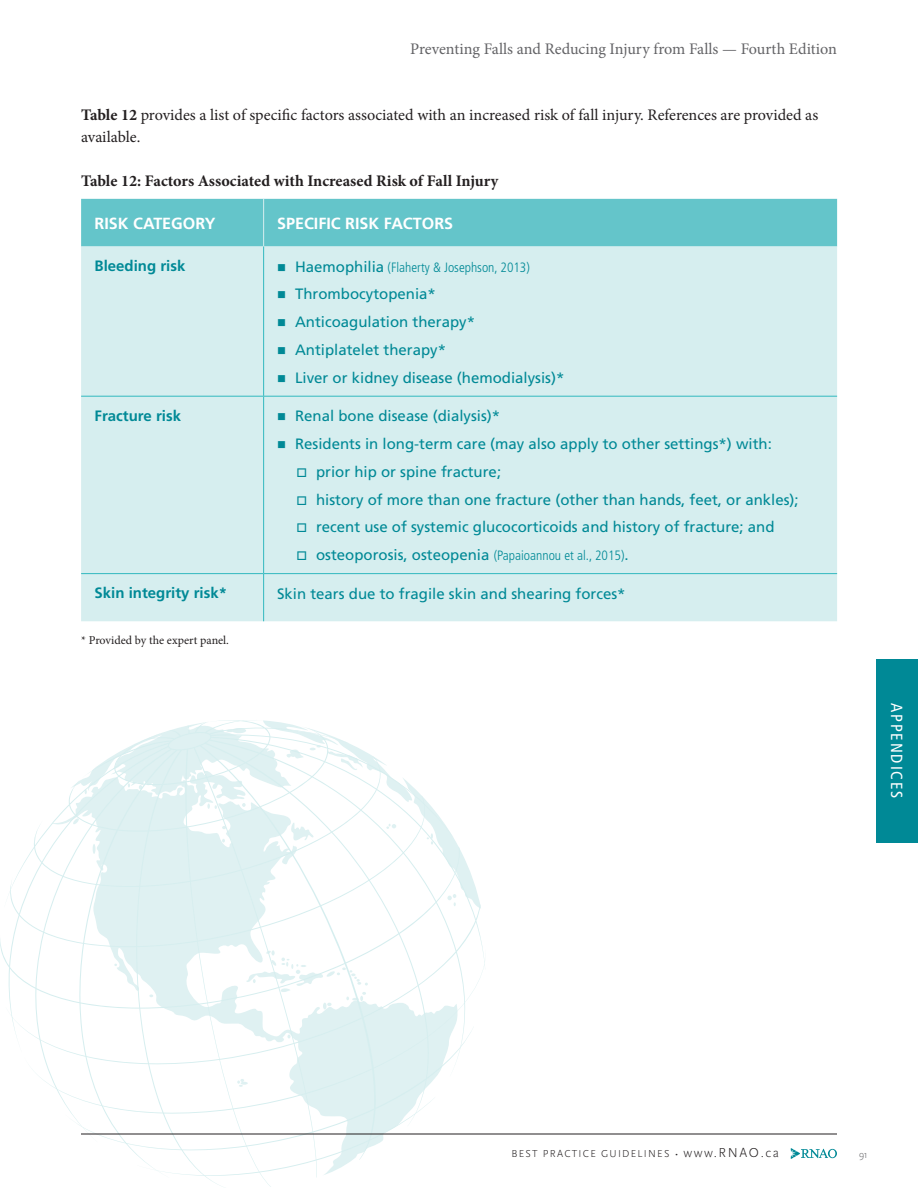
<style>
.page{position:relative;width:918px;height:1188px;background:#fff}
.page>*{position:absolute;margin:0;border:0;box-sizing:border-box;transform-origin:0 0}
.t1{font:16.2px/22.2px "Minion Pro";color:#231f20}
.t2{font:16.2px "Minion Pro";color:#636366}
.MAIN___figure___head{font:700 16.2px "Minion Pro";color:#231f20}
.RECO_TABLE___HEADER{font:700 16.2px "Frutiger";color:#fff}
.t3{font:condensed 16.2px "Frutiger";letter-spacing:.12em;color:#fff}
.RECO_TABLE___Tabs_2{font:15px "Frutiger";color:#008996}
.RECO_TABLE___Tabs{font:15px "Frutiger";color:#008996}
.RECO_TABLE__main_tex{font:15px "Frutiger";color:#008996}
.RECO_TABLE__main_tex-2{font:700 15px "Frutiger";color:#008996}
.RECO_TABLE___Tabs-2{font:300 condensed 13.5px "Frutiger";color:#008996}
.FOOTNOTES{font:12px "Minion Pro";color:#231f20}
.t4{font:300 10.5px "Scala Sans OT";letter-spacing:.12em;color:#231f20}
.t5{font:300 10.5px "Scala Sans OT";color:#636366}
.s1{font-weight:700}
.s2{font-weight:400;font-stretch:normal;font-size:15px}
.s3{font-weight:300;font-stretch:condensed;font-size:13.5px}
.s4{font-size:13.5px}
</style>
<div class="page">
<svg style="left:791px;top:1148px;width:46px;height:11px"></svg>
<div style="left:876px;top:659px;width:42px;height:183px;background:#008996"></div>
<div style="left:81px;top:199px;width:756px;height:48px;background:#64c5ca"></div>
<div style="left:81px;top:247px;width:756px;height:374px;background:#d6eeef"></div>
<hr style="left:263px;top:199px;width:1px;height:48px;background:#d6eeef">
<hr style="left:263px;top:247px;width:1px;height:149px;background:#32b9bf">
<hr style="left:81px;top:396px;width:183px;height:1px;background:#32b9bf">
<hr style="left:264px;top:396px;width:573px;height:1px;background:#32b9bf">
<hr style="left:263px;top:397px;width:1px;height:176px;background:#32b9bf">
<hr style="left:81px;top:573px;width:183px;height:1px;background:#32b9bf">
<hr style="left:264px;top:573px;width:573px;height:1px;background:#32b9bf">
<hr style="left:263px;top:574px;width:1px;height:47px;background:#32b9bf">
<svg style="left:0;top:720px;width:486px;height:467px"></svg>
<hr style="left:81px;top:1134px;width:756px;height:1px;background:#231f20">
<p class="t2" style="left:410px;top:38px;width:428px">Preventing Falls and Reducing Injury from Falls — Fourth Edition</p>
<p class="t1" style="left:81px;top:104px;width:739px"><span class="s1">Table 12</span> provides a list of specific factors associated with an increased risk of fall injury. References are provided as available.</p>
<p class="MAIN___figure___head" style="left:81px;top:170px;width:419px">Table 12: Factors Associated with Increased Risk of Fall Injury</p>
<p class="RECO_TABLE___HEADER" style="left:95px;top:214px;width:122px">RISK CATEGORY</p>
<p class="RECO_TABLE___HEADER" style="left:277px;top:214px;width:178px">SPECIFIC RISK FACTORS</p>
<p class="RECO_TABLE__main_tex-2" style="left:95px;top:257px;width:92px">Bleeding risk</p>
<p class="RECO_TABLE___Tabs-2" style="left:277px;top:259px;width:254px">■ <span class="s2">Haemophilia</span> (Flaherty &amp; Josephson, 2013)</p>
<p class="RECO_TABLE___Tabs" style="left:277px;top:285px;width:160px">■ Thrombocytopenia*</p>
<p class="RECO_TABLE___Tabs" style="left:277px;top:313px;width:200px">■ Anticoagulation therapy*</p>
<p class="RECO_TABLE___Tabs" style="left:277px;top:341px;width:170px">■ Antiplatelet therapy*</p>
<p class="RECO_TABLE___Tabs" style="left:277px;top:369px;width:289px">■ Liver or kidney disease (hemodialysis)*</p>
<p class="RECO_TABLE__main_tex-2" style="left:95px;top:407px;width:88px">Fracture risk</p>
<p class="RECO_TABLE___Tabs" style="left:277px;top:407px;width:225px">■ Renal bone disease (dialysis)*</p>
<p class="RECO_TABLE___Tabs" style="left:277px;top:435px;width:496px">■ Residents in long-term care (may also apply to other settings*) with:</p>
<p class="RECO_TABLE___Tabs_2" style="left:297px;top:463px;width:206px">□ prior hip or spine fracture;</p>
<p class="RECO_TABLE___Tabs_2" style="left:297px;top:491px;width:504px">□ history of more than one fracture (other than hands, feet, or ankles);</p>
<p class="RECO_TABLE___Tabs_2" style="left:297px;top:518px;width:479px">□ recent use of systemic glucocorticoids and history of fracture; and</p>
<p class="RECO_TABLE___Tabs_2" style="left:297px;top:546px;width:334px">□ osteoporosis, osteopenia <span class="s3">(Papaioannou et al., 2015)</span>.</p>
<p class="RECO_TABLE__main_tex-2" style="left:95px;top:584px;width:134px">Skin integrity risk*</p>
<p class="RECO_TABLE__main_tex" style="left:277px;top:585px;width:350px">Skin tears due to fragile skin and shearing forces*</p>
<p class="FOOTNOTES" style="left:81px;top:632px;width:149px">* Provided by the expert panel.</p>
<p class="t3" style="left:906px;top:703px;width:97px;rotate:90deg">APPENDICES</p>
<p class="t4" style="left:511px;top:1148px;width:269px">BEST PRACTICE GUIDELINES • <span class="s4">www.RNAO.ca</span></p>
<p class="t5" style="left:859px;top:1148px;width:11px">91</p>
</div>
